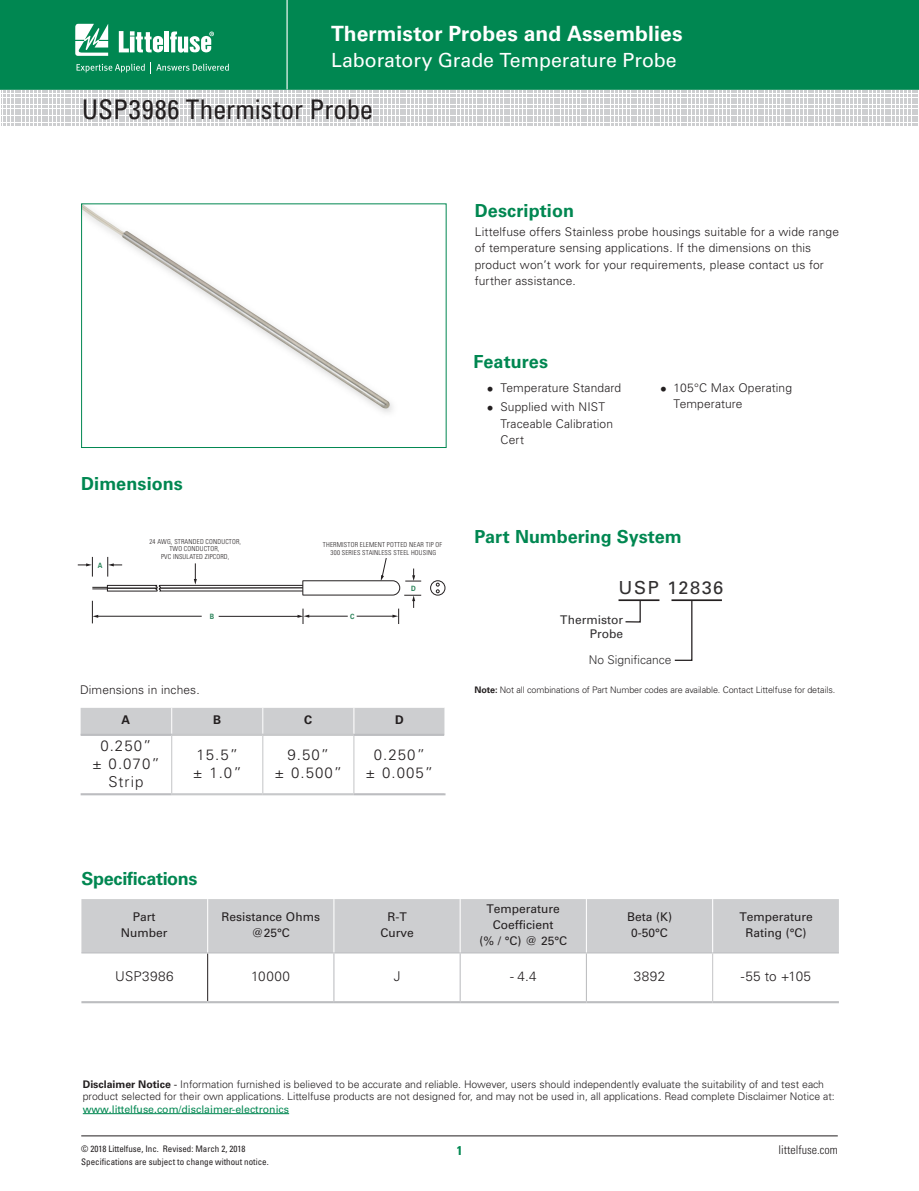
<style>
.page{position:relative;width:919px;height:1191px;background:#fff}
.page>*{position:absolute;margin:0;border:0;box-sizing:border-box;transform-origin:0 0}
.t1{font:condensed 27px "Univers LT Std";color:#231f20}
.t2{font:700 21px "Univers LT Std";letter-spacing:.005em;color:#fff}
.t3{font:19.5px "Univers LT Std";color:#fff}
.t4{font:700 18px "Univers LT Std";color:#008751}
.t5{font:700 18px "Univers LT Std";letter-spacing:-.02em;color:#008751}
.t6{font:18px "Univers";letter-spacing:.09em;color:#312f30}
.t7{font:300 15px/18px "Univers LT Std";letter-spacing:.07em;color:#231f20;text-align:center}
.t8{font:300 13.5px "Univers LT Std";letter-spacing:.03em;color:#231f20}
.t9{font:700 condensed 12.75px "Univers LT Std";color:#008751}
.t10{font:300 12px/16.5px "Univers LT Std";letter-spacing:.01em;color:#231f20}
.t11{font:12px/15.8px "Univers LT Std";color:#231f20;text-align:center}
.t12{font:12px/13.5px "Univers";color:#312f30;text-align:right}
.t13{font:300 condensed 12px "Univers LT Std";color:#231f20}
.t14{font:300 12px "Univers";color:#312f30}
.t15{font:700 12px "Univers LT Std";color:#231f20}
.t16{font:300 10.5px/12px "Univers LT Std";color:#231f20}
.t17{font:10.5px "Univers LT Std";color:#008751}
.t18{font:condensed 9px "Univers LT Std";color:#231f20}
.t19{font:300 9px "Univers";letter-spacing:-.01em;color:#231f20}
.t20{font:7.35px/7.4px "Univers";letter-spacing:-.02em;color:#231f20;scale:.9 1}
.t21{font:700 7.35px "Univers";color:#2b835a;scale:.9 1}
.t22{font:300 condensed 6.75px/7.8px "Univers";letter-spacing:.025em;color:#231f20;text-align:center}
.s1{font-family:"Myriad Pro"}
.s2{font-family:"Univers";font-size:13.5px}
.s3{font-weight:700}
.s4{font-weight:400}
</style>
<div class="page">
<hr style="left:81px;top:1135px;width:756px;height:1px;background:#231f20">
<div style="left:0;top:0;width:918px;height:90px;background:#008751"></div>
<hr style="left:286px;top:0;width:1px;height:89px;background:#fff">
<svg style="left:1px;top:91px;width:916px;height:35px"></svg>
<svg style="left:75px;top:24px;width:33px;height:32px"></svg>
<div style="left:164px;top:32px;width:5px;height:20px;background:#fff"></div>
<svg style="left:170px;top:32px;width:44px;height:21px"></svg>
<svg style="left:119px;top:31px;width:44px;height:21px"></svg>
<svg style="left:77px;top:62px;width:152px;height:11px;background:#2e9c70"></svg>
<img style="left:83px;top:205px;width:310px;height:208px">
<div style="left:81px;top:203px;width:365px;height:245px;border:1px solid #008751"></div>
<hr style="left:81px;top:793px;width:91px;height:2px;background:#bcbdc0">
<hr style="left:354px;top:793px;width:91px;height:2px;background:#bcbdc0">
<hr style="left:81px;top:734px;width:91px;height:2px;background:#bcbdc0">
<hr style="left:354px;top:734px;width:90px;height:2px;background:#bcbdc0">
<div style="left:81px;top:708px;width:364px;height:27px;background:#cdced0"></div>
<hr style="left:172px;top:734px;width:91px;height:2px;background:#c7c8ca">
<hr style="left:263px;top:734px;width:91px;height:2px;background:#c7c8ca">
<hr style="left:172px;top:793px;width:91px;height:2px;background:#c7c8ca">
<hr style="left:263px;top:793px;width:91px;height:2px;background:#c7c8ca">
<hr style="left:171px;top:736px;width:1px;height:57px;background:#c7c8ca">
<hr style="left:262px;top:736px;width:1px;height:57px;background:#c7c8ca">
<hr style="left:353px;top:736px;width:1px;height:57px;background:#c7c8ca">
<svg style="left:430px;top:581px;width:15px;height:14px"></svg>
<div style="left:430px;top:580px;width:15px;height:15px;border:1px solid #231f20;border-radius:50%"></div>
<svg style="left:436px;top:583px;width:3px;height:10px"></svg>
<svg style="left:78px;top:557px;width:343px;height:67px"></svg>
<div style="left:81px;top:899px;width:757px;height:53px;background:#cdced0"></div>
<hr style="left:207px;top:953px;width:1px;height:48px;background:#231f20">
<hr style="left:333px;top:953px;width:1px;height:48px;background:#bcbdc0">
<hr style="left:459px;top:953px;width:1px;height:48px;background:#bcbdc0">
<hr style="left:586px;top:953px;width:1px;height:48px;background:#bcbdc0">
<hr style="left:81px;top:952px;width:127px;height:1px;background:#bcbdc0">
<hr style="left:208px;top:952px;width:126px;height:1px;background:#bcbdc0">
<hr style="left:334px;top:952px;width:126px;height:1px;background:#bcbdc0">
<hr style="left:460px;top:952px;width:126px;height:1px;background:#bcbdc0">
<hr style="left:586px;top:952px;width:126px;height:1px;background:#bcbdc0">
<hr style="left:712px;top:952px;width:126px;height:1px;background:#bcbdc0">
<hr style="left:207px;top:899px;width:1px;height:53px;background:#fff">
<hr style="left:333px;top:899px;width:1px;height:53px;background:#fff">
<hr style="left:459px;top:899px;width:1px;height:53px;background:#fff">
<hr style="left:586px;top:899px;width:1px;height:53px;background:#fff">
<hr style="left:712px;top:899px;width:1px;height:53px;background:#fff">
<hr style="left:712px;top:953px;width:1px;height:48px;background:#c7c8ca">
<hr style="left:81px;top:1001px;width:127px;height:2px;background:#bcbdc0">
<hr style="left:208px;top:1001px;width:126px;height:2px;background:#bcbdc0">
<hr style="left:334px;top:1001px;width:126px;height:2px;background:#bcbdc0">
<hr style="left:460px;top:1001px;width:126px;height:2px;background:#bcbdc0">
<hr style="left:586px;top:1001px;width:126px;height:2px;background:#bcbdc0">
<hr style="left:712px;top:1001px;width:126px;height:2px;background:#bcbdc0">
<svg style="left:624px;top:601px;width:17px;height:22px"></svg>
<svg style="left:673px;top:601px;width:20px;height:60px"></svg>
<hr style="left:671px;top:599px;width:50px;height:2px;background:#231f20">
<hr style="left:618px;top:599px;width:41px;height:2px;background:#231f20">
<hr style="left:83px;top:1113px;width:206px;height:1px;background:#008751">
<h2 class="t2" style="left:331px;top:21px;width:353px">Thermistor Probes and Assemblies</h2>
<h3 class="t3" style="left:331px;top:48px;width:347px">Laboratory Grade Temperature Probe</h3>
<h1 class="t1" style="left:82px;top:92px;width:293px">USP3986 Thermistor Probe</h1>
<h3 class="t4" style="left:81px;top:473px;width:103px">Dimensions</h3>
<p class="t21" style="left:98px;top:561px;width:7px">A</p>
<p class="t22" style="left:149px;top:537px;width:93px">24 AWG, STRANDED CONDUCTOR,<br>TWO CONDUCTOR,<br>PVC INSULATED ZIPCORD,</p>
<p class="t22" style="left:323px;top:540px;width:121px">THERMISTOR ELEMENT POTTED NEAR TIP OF<br>300 SERIES STAINLESS STEEL HOUSING</p>
<p class="t21" style="left:411px;top:584px;width:7px">D</p>
<p class="t21" style="left:210px;top:611px;width:6px">B</p>
<p class="t21" style="left:350px;top:612px;width:6px">C</p>
<p class="t20" style="left:115px;top:682px;width:24px">STRIP:<br>0.250"</p>
<p class="t10" style="left:80px;top:681px;width:121px">Dimensions in inches.</p>
<p class="t15" style="left:122px;top:713px;width:10px">A</p>
<p class="t15" style="left:213px;top:713px;width:10px">B</p>
<p class="t15" style="left:304px;top:713px;width:10px">C</p>
<p class="t15" style="left:395px;top:713px;width:10px">D</p>
<p class="t7" style="left:92px;top:736px;width:69px">0.250”<br>± 0.070”<br>Strip</p>
<p class="t7" style="left:193px;top:745px;width:50px;text-align:left">15.5” ± 1.0”</p>
<p class="t7" style="left:274px;top:745px;width:69px">9.50”<br>± 0.500”</p>
<p class="t7" style="left:365px;top:745px;width:69px">0.250”<br>± 0.005”</p>
<p class="t20" style="left:146px;top:685px;width:19px">15.5”</p>
<p class="t20" style="left:171px;top:685px;width:28px;text-align:center">9.50”<br>± 0.500<span class="s1">”</span></p>
<h3 class="t4" style="left:475px;top:200px;width:101px">Description</h3>
<p class="t10" style="left:475px;top:223px;width:365px">Littelfuse offers Stainless probe housings suitable for a wide range of temperature sensing applications. If the dimensions on this product won’t work for your requirements, please contact us for further assistance.</p>
<h3 class="t4" style="left:473px;top:351px;width:76px">Features</h3>
<p class="t10" style="left:487px;top:379px;width:136px"><span class="s2">•</span> Temperature Standard</p>
<p class="t10" style="left:500px;top:398px;width:114px;text-indent:-14px"><span class="s2">•</span> Supplied with NIST<br>Traceable Calibration<br>Cert</p>
<p class="t10" style="left:673px;top:379px;width:120px;text-indent:-14px"><span class="s2">•</span> 105°C Max Operating<br>Temperature</p>
<h3 class="t4" style="left:474px;top:525px;width:209px">Part Numbering System</h3>
<h3 class="t6" style="left:618px;top:576px;width:106px">USP 12836</h3>
<p class="t12" style="left:560px;top:613px;width:64px">Thermistor<br>Probe</p>
<p class="t14" style="left:588px;top:652px;width:84px">No Significance</p>
<p class="t19" style="left:474px;top:684px;width:362px"><span class="s3">Note:</span> Not all combinations of Part Number codes are available. Contact Littelfuse for details.</p>
<h3 class="t5" style="left:81px;top:868px;width:118px">Specifications</h3>
<p class="t11" style="left:121px;top:909px;width:48px">Part<br>Number</p>
<p class="t11" style="left:221px;top:909px;width:100px">Resistance Ohms @25°C</p>
<p class="t11" style="left:380px;top:909px;width:35px">R-T<br>Curve</p>
<p class="t11" style="left:479px;top:901px;width:89px">Temperature<br>Coefficient<br>(% / °C) @ 25°C</p>
<p class="t11" style="left:627px;top:909px;width:47px">Beta (K)<br>0-50°C</p>
<p class="t11" style="left:739px;top:909px;width:75px">Temperature<br>Rating (°C)</p>
<p class="t8" style="left:115px;top:968px;width:60px">USP3986</p>
<p class="t8" style="left:251px;top:968px;width:40px">10000</p>
<p class="t8" style="left:393px;top:968px;width:8px">J</p>
<p class="t8" style="left:510px;top:968px;width:28px">- 4.4</p>
<p class="t8" style="left:633px;top:968px;width:33px">3892</p>
<p class="t8" style="left:740px;top:968px;width:72px">-55 to +105</p>
<p class="t16" style="left:83px;top:1078px;width:753px"><span class="s3">Disclaimer Notice</span> <span class="s4">-</span> Information furnished is believed to be accurate and reliable. However, users should independently evaluate the suitability of and test each product selected for their own applications. Littelfuse products are not designed for, and may not be used in, all applications. Read complete Disclaimer Notice at:</p>
<p class="t17" style="left:83px;top:1102px;width:208px">www.littelfuse.com/disclaimer-electronics</p>
<p class="t18" style="left:81px;top:1142px;width:166px">© 2018 Littelfuse, Inc. Revised: March 2, 2018</p>
<p class="t9" style="left:456px;top:1142px;width:7px">1</p>
<p class="t13" style="left:778px;top:1142px;width:61px">littelfuse.com</p>
<p class="t18" style="left:81px;top:1156px;width:189px">Specifications are subject to change without notice.</p>
</div>
